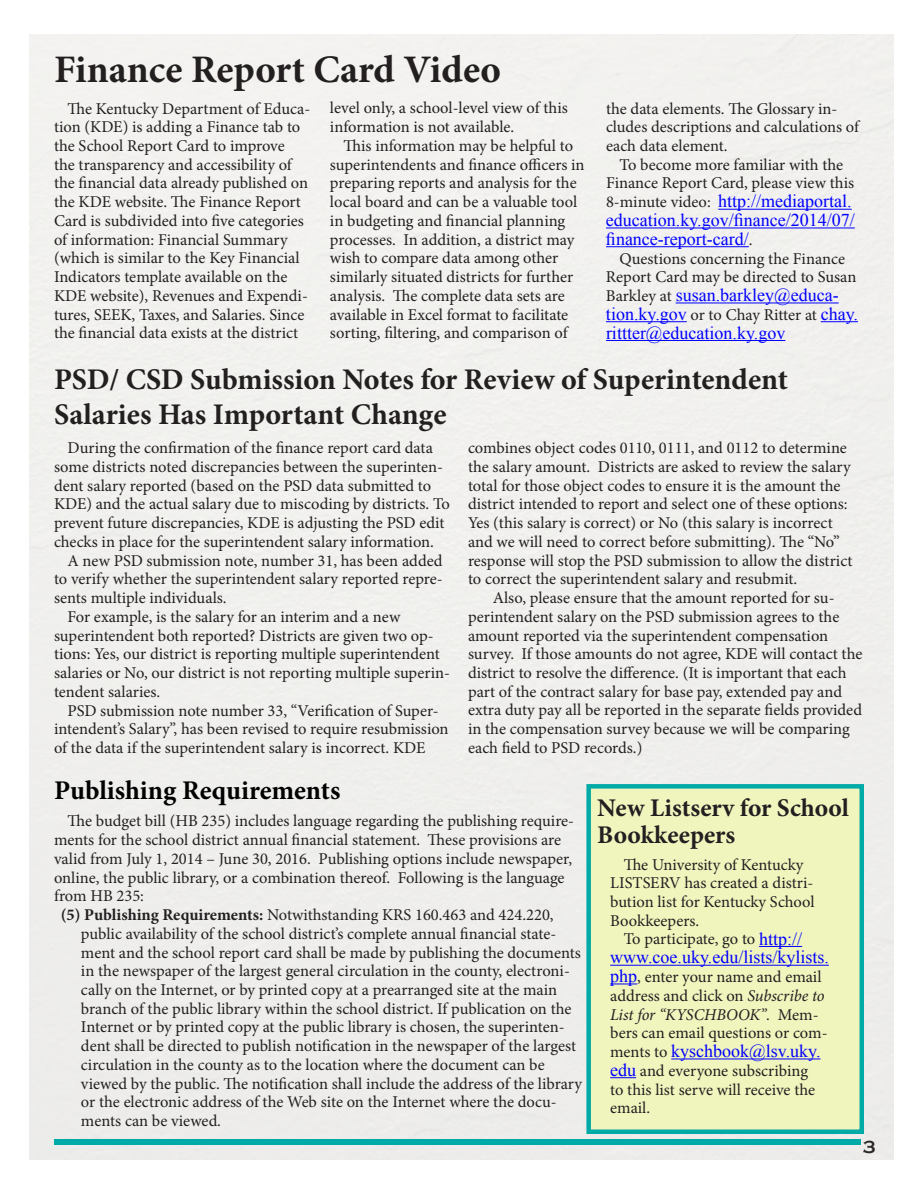
<style>
.page{position:relative;width:918px;height:1188px;background:#fff}
.page>*{position:absolute;margin:0;border:0;box-sizing:border-box;transform-origin:0 0}
.t1{font:700 39px "Minion Pro";color:#231f20}
.t2{font:700 30px/34.5px "Minion Pro";letter-spacing:-.005em;color:#231f20}
.t3{font:700 27px "Minion Pro";color:#000}
.t4{font:700 25.5px/27.8px "Minion Pro";color:#231f20}
.t5{font:18px/18.8px "Times New Roman";color:#00f}
.t6{font:700 18px "Copperplate Gothic";color:#231f20}
.t7{font:16.5px/18.8px "Minion Pro";color:#231f20}
.s1{font-family:"Minion Pro";font-size:16.5px;color:#231f20}
.s2{font-weight:700}
.s3{font-family:"Times New Roman";font-size:18px;color:#00f}
.s4{font-style:italic}
</style>
<div class="page">
<div style="left:54px;top:1139px;width:807px;height:6px;background:#00aaa6"></div>
<div style="left:586px;top:784px;width:278px;height:350px;background:#f0f4bd;border:4px solid #00aaa6"></div>
<hr style="left:759px;top:946px;width:43px;height:1px;background:#00f">
<hr style="left:610px;top:965px;width:219px;height:1px;background:#00f">
<svg style="left:610px;top:984px;width:27px;height:1px"></svg>
<hr style="left:671px;top:1059px;width:150px;height:1px;background:#00f">
<svg style="left:610px;top:1077px;width:26px;height:1px"></svg>
<hr style="left:718px;top:209px;width:134px;height:1px;background:#00f">
<hr style="left:606px;top:228px;width:249px;height:1px;background:#00f">
<hr style="left:606px;top:246px;width:143px;height:1px;background:#00f">
<hr style="left:676px;top:303px;width:163px;height:1px;background:#00f">
<hr style="left:606px;top:321px;width:81px;height:1px;background:#00f">
<hr style="left:821px;top:321px;width:37px;height:1px;background:#00f">
<hr style="left:606px;top:340px;width:179px;height:1px;background:#00f">
<h1 class="t1" style="left:54px;top:42px;width:449px">Finance Report Card Video</h1>
<p class="t7" style="left:54px;top:99px;width:258px;text-indent:13px">The Kentucky Department of Educa&shy;tion (KDE) is adding a Finance tab to the School Report Card to improve<br>the transparency and accessibility of the financial data already published on the KDE website. The Finance Report Card is subdivided into five categories of information: Financial Summary (which is similar to the Key Financial Indicators template available on the KDE website), Revenues and Expendi&shy;tures, SEEK, Taxes, and Salaries. Since the financial data exists at the district</p>
<p class="t7" style="left:330px;top:99px;width:239px">level only, a school-level view of this information is not available.</p>
<p class="t7" style="left:330px;top:136px;width:256px;text-indent:13px">This information may be helpful to superintendents and finance officers in preparing reports and analysis for the local board and can be a valuable tool in budgeting and financial planning processes. In addition, a district may wish to compare data among other similarly situated districts for further analysis. The complete data sets are available in Excel format to facilitate sorting, filtering, and comparison of</p>
<p class="t7" style="left:606px;top:99px;width:255px">the data elements. The Glossary in&shy;cludes descriptions and calculations of each data element.</p>
<p class="t7" style="left:606px;top:155px;width:250px;text-align:center">To become more familiar with the<br>Finance Report Card, please view this</p>
<p class="t5" style="left:606px;top:192px;width:250px"><span class="s1">8-minute video:</span> http://mediaportal. education.ky.gov/finance/2014/07/ finance-report-card/<span class="s1">.</span></p>
<p class="t7" style="left:606px;top:249px;width:252px;text-align:center">Questions concerning the Finance<br>Report Card may be directed to Susan</p>
<p class="t5" style="left:606px;top:285px;width:254px"><span class="s1">Barkley at</span> susan.barkley@educa&shy;tion.ky.gov <span class="s1">or to Chay Ritter at</span> chay. rittter@education.ky.gov</p>
<h2 class="t2" style="left:54px;top:362px;width:735px">PSD/ CSD Submission Notes for Review of Superintendent<br>Salaries Has Important Change</h2>
<p class="t7" style="left:68px;top:439px;width:367px">During the confirmation of the finance report card data</p>
<p class="t7" style="left:54px;top:457px;width:391px">some districts noted discrepancies between the superinten-</p>
<p class="t7" style="left:54px;top:476px;width:379px">dent salary reported (based on the PSD data submitted to</p>
<p class="t7" style="left:54px;top:495px;width:398px">KDE) and the actual salary due to miscoding by districts. To</p>
<p class="t7" style="left:54px;top:514px;width:392px">prevent future discrepancies, KDE is adjusting the PSD edit</p>
<p class="t7" style="left:54px;top:532px;width:382px">checks in place for the superintendent salary information.</p>
<p class="t7" style="left:68px;top:551px;width:377px">A new PSD submission note, number 31, has been added</p>
<p class="t7" style="left:54px;top:570px;width:390px">to verify whether the superintendent salary reported repre-</p>
<p class="t7" style="left:54px;top:589px;width:174px">sents multiple individuals.</p>
<p class="t7" style="left:68px;top:607px;width:334px">For example, is the salary for an interim and a new</p>
<p class="t7" style="left:54px;top:626px;width:381px">superintendent both reported? Districts are given two op-</p>
<p class="t7" style="left:54px;top:645px;width:387px">tions: Yes, our district is reporting multiple superintendent</p>
<p class="t7" style="left:54px;top:664px;width:398px">salaries or No, our district is not reporting multiple superin-</p>
<p class="t7" style="left:54px;top:682px;width:108px">tendent salaries.</p>
<p class="t7" style="left:68px;top:701px;width:373px">PSD submission note number 33, “Verification of Super-</p>
<p class="t7" style="left:54px;top:720px;width:396px">intendent’s Salary”, has been revised to require resubmission</p>
<p class="t7" style="left:54px;top:739px;width:373px">of the data if the superintendent salary is incorrect. KDE</p>
<p class="t7" style="left:468px;top:439px;width:386px">combines object codes 0110, 0111, and 0112 to determine the salary amount. Districts are asked to review the salary total for those object codes to ensure it is the amount the district intended to report and select one of these options:<br>Yes (this salary is correct) or No (this salary is incorrect and we will need to correct before submitting). The “No” response will stop the PSD submission to allow the district to correct the superintendent salary and resubmit.</p>
<p class="t7" style="left:468px;top:588px;width:396px;text-indent:25px">Also, please ensure that the amount reported for su&shy;perintendent salary on the PSD submission agrees to the amount reported via the superintendent compensation survey. If those amounts do not agree, KDE will contact the district to resolve the difference. (It is important that each part of the contract salary for base pay, extended pay and extra duty pay all be reported in the separate fields provided in the compensation survey because we will be comparing each field to PSD records.)</p>
<h3 class="t3" style="left:54px;top:772px;width:288px">Publishing Requirements</h3>
<p class="t7" style="left:68px;top:812px;width:508px">The budget bill (HB 235) includes language regarding the publishing require-</p>
<p class="t7" style="left:54px;top:830px;width:509px">ments for the school district annual financial statement. These provisions are</p>
<p class="t7" style="left:54px;top:849px;width:520px">valid from July 1, 2014 – June 30, 2016. Publishing options include newspaper,</p>
<p class="t7" style="left:54px;top:868px;width:512px">online, the public library, or a combination thereof. Following is the language</p>
<p class="t7" style="left:54px;top:887px;width:92px">from HB 235:</p>
<p class="t7" style="left:61px;top:905px;width:494px"><span class="s2">(5) Publishing Requirements:</span> Notwithstanding KRS 160.463 and 424.220,</p>
<p class="t7" style="left:81px;top:924px;width:477px">public availability of the school district’s complete annual financial state-</p>
<p class="t7" style="left:81px;top:943px;width:501px">ment and the school report card shall be made by publishing the documents</p>
<p class="t7" style="left:81px;top:962px;width:490px">in the newspaper of the largest general circulation in the county, electroni-</p>
<p class="t7" style="left:81px;top:980px;width:478px">cally on the Internet, or by printed copy at a prearranged site at the main</p>
<p class="t7" style="left:81px;top:999px;width:492px">branch of the public library within the school district. If publication on the</p>
<p class="t7" style="left:81px;top:1018px;width:485px">Internet or by printed copy at the public library is chosen, the superinten-</p>
<p class="t7" style="left:81px;top:1037px;width:497px">dent shall be directed to publish notification in the newspaper of the largest</p>
<p class="t7" style="left:81px;top:1055px;width:465px">circulation in the county as to the location where the document can be</p>
<p class="t7" style="left:81px;top:1074px;width:503px">viewed by the public. The notification shall include the address of the library</p>
<p class="t7" style="left:81px;top:1093px;width:477px">or the electronic address of the Web site on the Internet where the docu-</p>
<p class="t7" style="left:81px;top:1112px;width:142px">ments can be viewed.</p>
<h3 class="t4" style="left:597px;top:793px;width:253px">New Listserv for School<br>Bookkeepers</h3>
<p class="t7" style="left:610px;top:855px;width:206px;text-indent:13px">The University of Kentucky<br>LISTSERV has created a distri&shy;bution list for Kentucky School<br>Bookkeepers.</p>
<p class="t7" style="left:624px;top:930px;width:180px">To participate, go to <span class="s3">http://</span></p>
<p class="t5" style="left:610px;top:948px;width:220px">www.coe.uky.edu/lists/kylists.</p>
<p class="t7" style="left:610px;top:967px;width:219px"><span class="s3">php</span>, enter your name and email address and click on <span class="s4">Subscribe to<br>List for “KYSCHBOOK”.</span> Mem&shy;bers can email questions or com-</p>
<p class="t5" style="left:610px;top:1041px;width:212px"><span class="s1">ments to</span> kyschbook@lsv.uky.</p>
<p class="t7" style="left:610px;top:1061px;width:207px"><span class="s3">edu</span> and everyone subscribing to this list serve will receive the email.</p>
<p class="t6" style="left:863px;top:1137px;width:14px">3</p>
</div>
